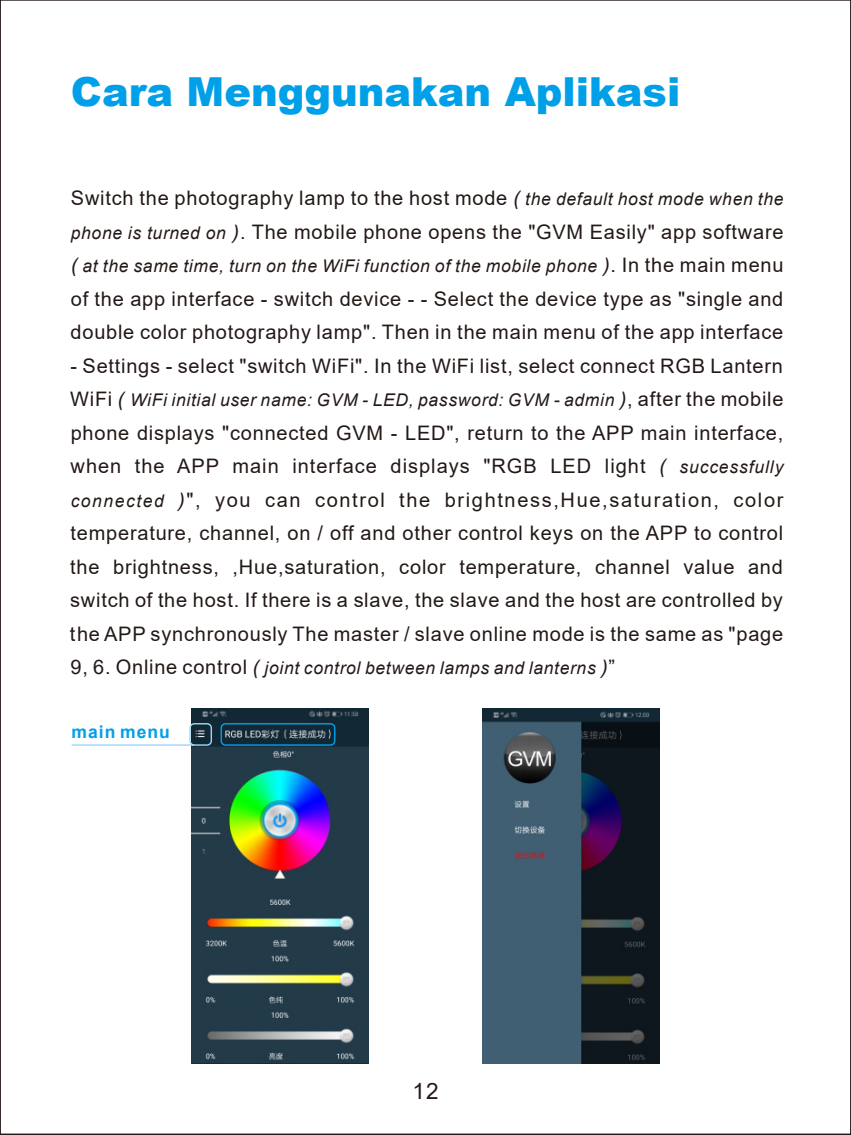
<style>
.page{position:relative;width:851px;height:1135px;background:#fff}
.page>*{position:absolute;margin:0;border:0;box-sizing:border-box;transform-origin:0 0}
.t1{font:900 40px "Arial";color:#00a0e8}
.t2{font:22.5px "Arial";color:#231916}
.t3{font:20px/33.5px "Arial";letter-spacing:.04em;color:#231916}
.t4{font:italic 17.5px "Arial";letter-spacing:.04em;color:#231916}
.t5{font:700 17.5px "Arial";letter-spacing:.055em;color:#00a0e8}
.s1{font-style:italic}
.s2{font-style:italic;font-size:17.5px}
.s3{font-size:20px}
.s4{font-style:normal;font-size:20px}
</style>
<div class="page">
<svg style="left:850px;top:0;width:1px;height:1135px"></svg>
<img style="left:482px;top:709px;width:177px;height:354px">
<img style="left:191px;top:709px;width:178px;height:354px">
<div style="left:189px;top:723px;width:23px;height:22px;border:1px solid #9ed8f5;border-radius:4px"></div>
<div style="left:220px;top:723px;width:115px;height:22px;border:1px solid #00a0e8;border-radius:4px"></div>
<hr style="left:72px;top:744px;width:122px;height:1px;background:#9ed8f5">
<h1 class="t1" style="left:71px;top:63px;width:610px">Cara Menggunakan Aplikasi</h1>
<p class="t3" style="left:71px;top:181px;width:714px">Switch the photography lamp to the host mode <span class="s1">(</span> <span class="s2">the default host mode when the phone is turned on</span> <span class="s1">)</span>. The mobile phone opens the "GVM Easily" app software</p>
<p class="t4" style="left:71px;top:255px;width:714px"><span class="s3">(</span> at the same time, turn on the WiFi function of the mobile phone <span class="s3">)</span><span class="s4">. In the main menu</span></p>
<p class="t3" style="left:71px;top:282px;width:714px">of the app interface - switch device - - Select the device type as "single and double color photography lamp". Then in the main menu of the app interface</p>
<p class="t3" style="left:70px;top:349px;width:714px">- Settings - select "switch WiFi". In the WiFi list, select connect RGB Lantern</p>
<p class="t4" style="left:70px;top:389px;width:714px"><span class="s4">WiFi</span> <span class="s3">(</span> WiFi initial user name: GVM - LED, password: GVM - admin <span class="s3">)</span><span class="s4">, after the mobile</span></p>
<p class="t3" style="left:70px;top:416px;width:714px;text-align:justify">phone displays "connected GVM - LED", return to the APP main interface, when the APP main interface displays "RGB LED light <span class="s1">(</span> <span class="s2">successfully connected</span> <span class="s1">)</span>", you can control the brightness,Hue,saturation, color temperature, channel, on / off and other control keys on the APP to control the brightness, ,Hue,saturation, color temperature, channel value and switch of the host. If there is a slave, the slave and the host are controlled by the APP synchronously The master / slave online mode is the same as "page</p>
<p class="t4" style="left:70px;top:657px;width:546px"><span class="s4">9, 6. Online control</span> <span class="s3">(</span> joint control between lamps and lanterns <span class="s3">)</span><span class="s4">”</span></p>
<p class="t5" style="left:72px;top:719px;width:100px">main menu</p>
<p class="t2" style="left:412px;top:1075px;width:28px">12</p>
</div>
